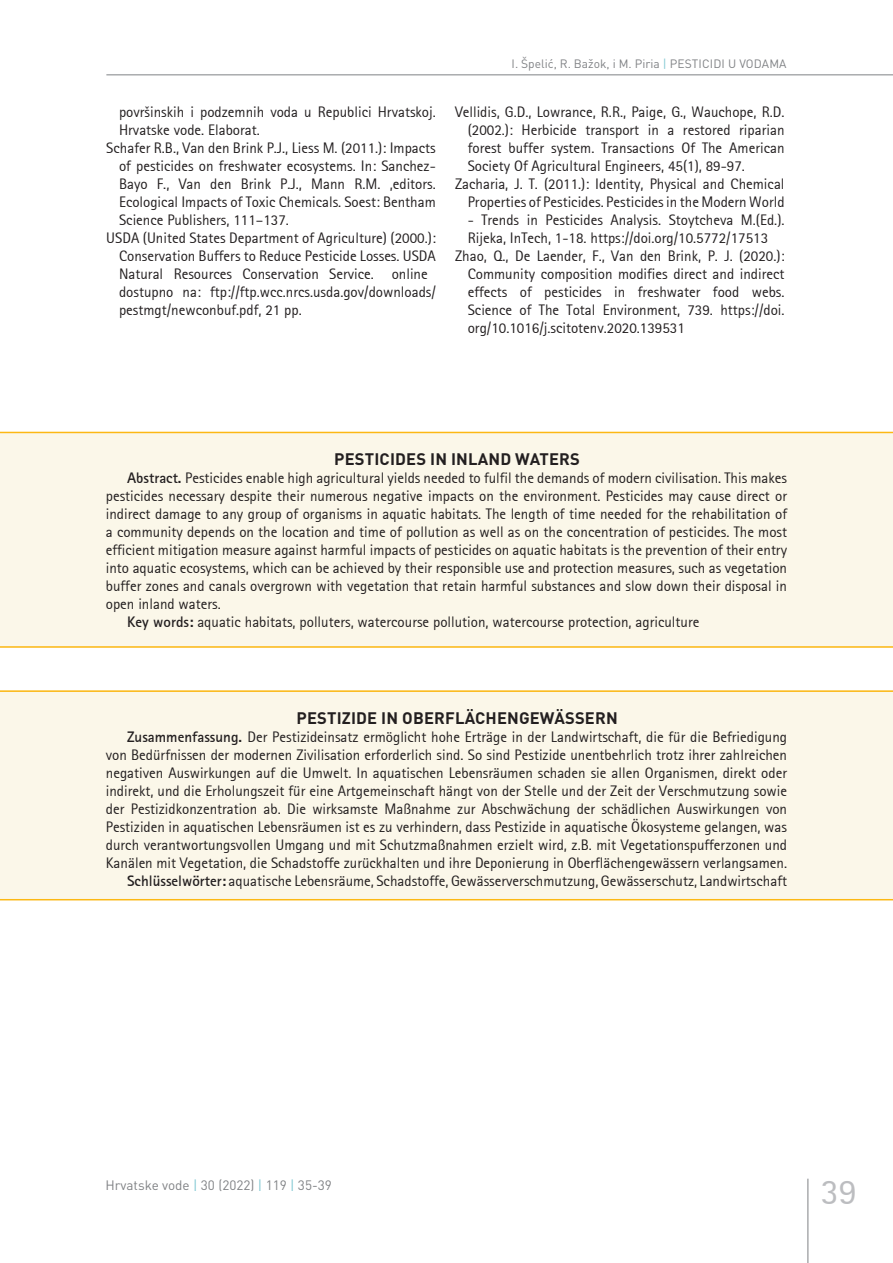
<style>
.page{position:relative;width:893px;height:1263px;background:#fff}
.page>*{position:absolute;margin:0;border:0;box-sizing:border-box;transform-origin:0 0}
.t1{font:36px "Agfa Rotis Sans Serif";color:#bcbdc0}
.t2{font:700 16.5px "DIN Pro";letter-spacing:.01em;color:#231f20}
.t3{font:15px/18px "Agfa Rotis Sans Serif";color:#231f20;text-align:right}
.t4{font:13.5px "DIN Pro";color:#808285}
.t5{font:12px "DIN Pro";color:#808285}
.s1{color:#7dc6d1}
.s2{font-weight:700}
</style>
<div class="page">
<hr style="left:808px;top:1179px;width:1px;height:84px;background:#808285">
<hr style="left:106px;top:75px;width:787px;height:1px;background:#808285">
<div style="left:0;top:432px;width:893px;height:216px;background:#fbf7e9"></div>
<div style="left:0;top:690px;width:893px;height:210px;background:#fbf7e9"></div>
<hr style="left:0;top:646px;width:893px;height:2px;background:#fcb814">
<hr style="left:0;top:899px;width:893px;height:1px;background:#fcb814">
<hr style="left:0;top:432px;width:893px;height:1px;background:#fcb814">
<hr style="left:0;top:690px;width:893px;height:2px;background:#fcb814">
<p class="t3" style="left:119px;top:102px;width:318px">površinskih i podzemnih voda u Republici Hrvatskoj.</p>
<p class="t3" style="left:119px;top:120px;width:142px">Hrvatske vode. Elaborat.</p>
<p class="t3" style="left:106px;top:138px;width:331px">Schafer R.B., Van den Brink P.J., Liess M. (2011.): Impacts</p>
<p class="t3" style="left:119px;top:156px;width:318px">of pesticides on freshwater ecosystems. In: Sanchez-</p>
<p class="t3" style="left:119px;top:174px;width:318px">Bayo F., Van den Brink P.J., Mann R.M. ,editors.</p>
<p class="t3" style="left:119px;top:192px;width:318px">Ecological Impacts of Toxic Chemicals. Soest: Bentham</p>
<p class="t3" style="left:119px;top:210px;width:171px">Science Publishers, 111–137.</p>
<p class="t3" style="left:106px;top:228px;width:331px">USDA (United States Department of Agriculture) (2000.):</p>
<p class="t3" style="left:119px;top:246px;width:318px">Conservation Buffers to Reduce Pesticide Losses. USDA</p>
<p class="t3" style="left:119px;top:264px;width:318px">Natural Resources Conservation Service. [online]</p>
<p class="t3" style="left:119px;top:282px;width:318px">dostupno na: ftp://ftp.wcc.nrcs.usda.gov/downloads/</p>
<p class="t3" style="left:119px;top:300px;width:184px">pestmgt/newconbuf.pdf, 21 pp.</p>
<p class="t5" style="left:512px;top:55px;width:252px">I. Špelić, R. Bažok, i M. Piria <span class="s1">|</span> Pesti cidi u vodama</p>
<p class="t3" style="left:455px;top:102px;width:331px">Vellidis, G.D., Lowrance, R.R., Paige, G., Wauchope, R.D.</p>
<p class="t3" style="left:468px;top:120px;width:318px">(2002.): Herbicide transport in a restored riparian</p>
<p class="t3" style="left:468px;top:138px;width:318px">forest buffer system. Transactions Of The American</p>
<p class="t3" style="left:468px;top:156px;width:279px">Society Of Agricultural Engineers, 45(1), 89-97.</p>
<p class="t3" style="left:455px;top:174px;width:331px">Zacharia, J. T. (2011.): Identity, Physical and Chemical</p>
<p class="t3" style="left:468px;top:192px;width:318px">Properties of Pesticides. Pesticides in the Modern World</p>
<p class="t3" style="left:468px;top:210px;width:318px">- Trends in Pesticides Analysis. Stoytcheva M.(Ed.).</p>
<p class="t3" style="left:468px;top:228px;width:302px">Rijeka, InTech, 1-18. https://doi.org/10.5772/17513</p>
<p class="t3" style="left:455px;top:246px;width:331px">Zhao, Q., De Laender, F., Van den Brink, P. J. (2020.):</p>
<p class="t3" style="left:468px;top:264px;width:318px">Community composition modifies direct and indirect</p>
<p class="t3" style="left:468px;top:282px;width:318px">effects of pesticides in freshwater food webs.</p>
<p class="t3" style="left:468px;top:300px;width:318px">Science of The Total Environment, 739. https://doi.</p>
<p class="t3" style="left:468px;top:318px;width:219px">org/10.1016/j.scitotenv.2020.139531</p>
<p class="t2" style="left:334px;top:448px;width:247px">PESTICIDES IN INLAND WATERS</p>
<p class="t3" style="left:127px;top:469px;width:661px"><span class="s2">Abstract.</span> Pesticides enable high agricultural yields needed to fulfil the demands of modern civilisation. This makes</p>
<p class="t3" style="left:106px;top:487px;width:683px">pesticides necessary despite their numerous negative impacts on the environment. Pesticides may cause direct or</p>
<p class="t3" style="left:106px;top:505px;width:683px">indirect damage to any group of organisms in aquatic habitats. The length of time needed for the rehabilitation of</p>
<p class="t3" style="left:106px;top:523px;width:683px">a community depends on the location and time of pollution as well as on the concentration of pesticides. The most</p>
<p class="t3" style="left:106px;top:541px;width:683px">efficient mitigation measure against harmful impacts of pesticides on aquatic habitats is the prevention of their entry</p>
<p class="t3" style="left:106px;top:559px;width:683px">into aquatic ecosystems, which can be achieved by their responsible use and protection measures, such as vegetation</p>
<p class="t3" style="left:106px;top:577px;width:683px">buffer zones and canals overgrown with vegetation that retain harmful substances and slow down their disposal in</p>
<p class="t3" style="left:106px;top:595px;width:116px">open inland waters.</p>
<p class="t3" style="left:127px;top:613px;width:574px"><span class="s2">Key words:</span> aquatic habitats, polluters, watercourse pollution, watercourse protection, agriculture</p>
<p class="t2" style="left:296px;top:706px;width:323px">PESTIZIDE IN OBERFLÄCHENGEWÄSSERN</p>
<p class="t3" style="left:106px;top:727px;width:683px"><span class="s2">Zusammenfassung.</span> Der Pestizideinsatz ermöglicht hohe Erträge in der Landwirtschaft, die für die Befriedigung von Bedürfnissen der modernen Zivilisation erforderlich sind. So sind Pestizide unentbehrlich trotz ihrer zahlreichen negativen Auswirkungen auf die Umwelt. In aquatischen Lebensräumen schaden sie allen Organismen, direkt oder indirekt, und die Erholungszeit für eine Artgemeinschaft hängt von der Stelle und der Zeit der Verschmutzung sowie der Pestizidkonzentration ab. Die wirksamste Maßnahme zur Abschwächung der schädlichen Auswirkungen von Pestiziden in aquatischen Lebensräumen ist es zu verhindern, dass Pestizide in aquatische Ökosysteme gelangen, was durch verantwortungsvollen Umgang und mit Schutzmaßnahmen erzielt wird, z.B. mit Vegetationspufferzonen und Kanälen mit Vegetation, die Schadstoffe zurückhalten und ihre Deponierung in Oberflächengewässern verlangsamen.<br><span class="s2">Schlüsselwörter:</span> aquatische Lebensräume, Schadstoffe, Gewässerverschmutzung, Gewässerschutz, Landwirtschaft</p>
<p class="t4" style="left:105px;top:1176px;width:228px">Hrvatske vode <span class="s1">|</span> 30 (2022) <span class="s1">|</span> 119 <span class="s1">|</span> 35-39</p>
<h1 class="t1" style="left:821px;top:1170px;width:37px">39</h1>
</div>
